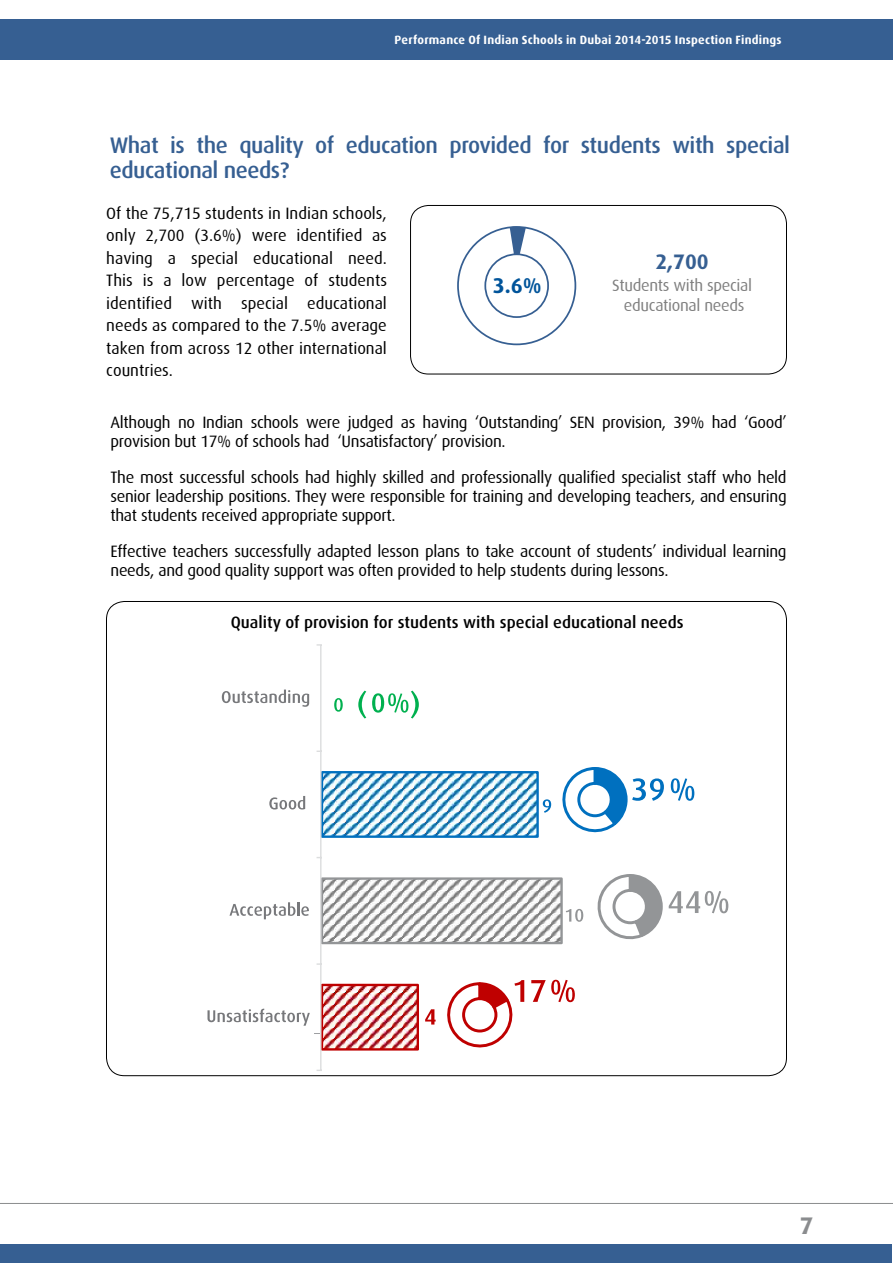
<style>
.page{position:relative;width:893px;height:1263px;background:#fff}
.page>*{position:absolute;margin:0;border:0;box-sizing:border-box;transform-origin:0 0}
.t1{font:700 24px "Dax";color:#8a8c8e}
.t2{font:500 22.5px/25.8px "Dax";letter-spacing:-.02em;color:#365f92}
.t3{font:700 21.3px "Dax";color:#00549a}
.t4{font:700 21px "Dax";color:#365f92}
.t5{font:16.5px/22.5px "Dax";letter-spacing:-.02em;color:#000;text-align:justify}
.t6{font:500 16.5px "Dax";color:#000}
.t7{font:16.5px/19.8px "Dax";letter-spacing:-.02em;color:#808080;text-align:center}
.t8{font:700 12px "Dax";letter-spacing:.015em;color:#fff}
</style>
<div class="page">
<div style="left:0;top:19px;width:892px;height:41px;background:#365f92"></div>
<div style="left:0;top:1245px;width:892px;height:18px;background:#365f92"></div>
<hr style="left:0;top:1203px;width:893px;height:1px;background:#8a8c8e">
<div style="left:410px;top:205px;width:377px;height:169px;border:1px solid #000;border-radius:18px"></div>
<div style="left:484px;top:253px;width:65px;height:65px;border:2px solid #365f92;border-radius:50%"></div>
<svg style="left:510px;top:226px;width:16px;height:29px"></svg>
<div style="left:321px;top:984px;width:98px;height:66px;border:2px solid #bf0000"></div>
<div style="left:321px;top:877px;width:242px;height:67px;border:2px solid #939597"></div>
<hr style="left:320px;top:645px;width:1px;height:425px;background:#dcddde">
<svg style="left:322px;top:878px;width:261px;height:65px"></svg>
<svg style="left:334px;top:698px;width:9px;height:14px"></svg>
<svg style="left:358px;top:691px;width:8px;height:27px"></svg>
<svg style="left:372px;top:691px;width:47px;height:27px"></svg>
<svg style="left:207px;top:985px;width:211px;height:65px"></svg>
<svg style="left:229px;top:902px;width:80px;height:17px"></svg>
<svg style="left:269px;top:796px;width:36px;height:13px"></svg>
<svg style="left:222px;top:689px;width:87px;height:18px"></svg>
<svg style="left:597px;top:874px;width:131px;height:66px"></svg>
<svg style="left:322px;top:767px;width:342px;height:70px"></svg>
<svg style="left:671px;top:778px;width:23px;height:23px"></svg>
<svg style="left:425px;top:980px;width:99px;height:68px"></svg>
<svg style="left:531px;top:980px;width:44px;height:22px"></svg>
<p class="t8" style="left:395px;top:33px;width:389px">Performance Of Indian Schools in Dubai 2014-2015 Inspection Findings</p>
<h2 class="t2" style="left:110px;top:132px;width:682px">What is the quality of education provided for students with special educational needs?</h2>
<p class="t5" style="left:106px;top:202px;width:282px">Of the 75,715 students in Indian schools, only 2,700 (3.6%) were identified as having a special educational need.<br>This is a low percentage of students identified with special educational needs as compared to the 7.5% average taken from across 12 other international countries.</p>
<p class="t5" style="left:111px;top:413px;width:678px;line-height:18.9px">Although no Indian schools were judged as having ‘Outstanding’ SEN provision, 39% had ‘Good’ provision but 17% of schools had ‘Unsatisfactory’ provision.</p>
<p class="t5" style="left:111px;top:468px;width:678px;line-height:18.9px">The most successful schools had highly skilled and professionally qualified specialist staff who held senior leadership positions. They were responsible for training and developing teachers, and ensuring that students received appropriate support.</p>
<p class="t5" style="left:111px;top:542px;width:677px;line-height:18.9px">Effective teachers successfully adapted lesson plans to take account of students’ individual learning needs, and good quality support was often provided to help students during lessons.</p>
<p class="t6" style="left:231px;top:613px;width:454px">Quality of provision for students with special educational needs</p>
<p class="t4" style="left:655px;top:250px;width:55px">2,700</p>
<p class="t3" style="left:493px;top:273px;width:51px">3.6%</p>
<p class="t7" style="left:612px;top:276px;width:141px">Students with special educational needs</p>
<h1 class="t1" style="left:800px;top:1212px;width:15px">7</h1>
</div>
